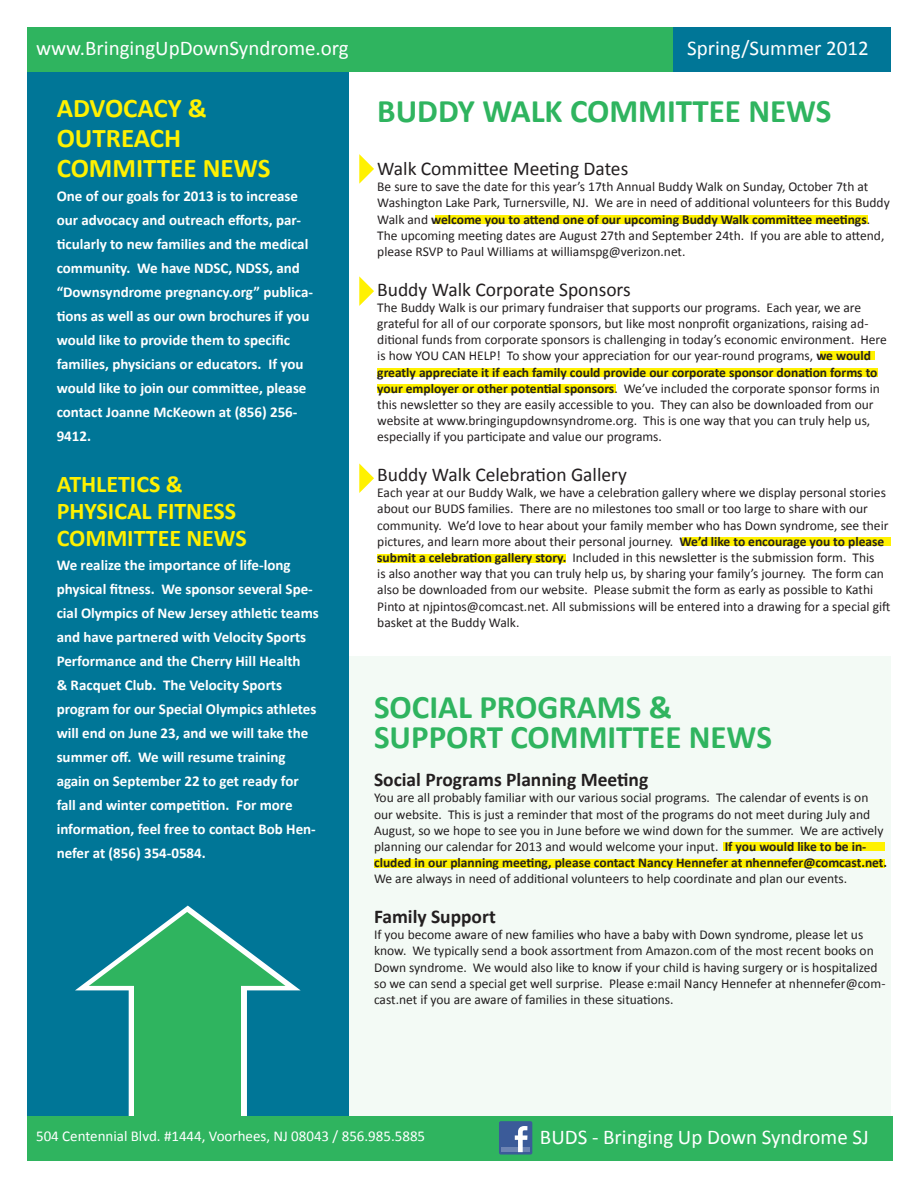
<style>
.page{position:relative;width:918px;height:1188px;background:#fff}
.page>*{position:absolute;margin:0;border:0;box-sizing:border-box;transform-origin:0 0}
.t1{font:700 33px/30px "Calibri";color:#2fb45f}
.t2{font:700 27px/30px "Calibri";color:#fff101}
.t3{font:700 24px/27px "Calibri";color:#fff101}
.t4{font:21px "Calibri";color:#fff}
.t5{font:19.5px "Calibri";color:#231f20}
.t6{font:700 19.5px "Calibri";color:#231f20}
.t7{font:700 15px/24px "Calibri";color:#fff}
.t8{font:15px "Calibri";color:#fff}
.t9{font:13.5px/16.2px "Calibri";color:#231f20}
.s1{font-weight:700}
</style>
<div class="page">
<div style="left:349px;top:657px;width:542px;height:464px;background:#f3faf5"></div>
<div style="left:435px;top:215px;width:433px;height:9px;background:#fff101"></div>
<div style="left:27px;top:61px;width:322px;height:1060px;background:#007697"></div>
<div style="left:129px;top:970px;width:118px;height:189px;background:#fff"></div>
<div style="left:134px;top:975px;width:106px;height:180px;background:#2fb45f"></div>
<svg style="left:75px;top:905px;width:226px;height:91px"></svg>
<div style="left:820px;top:351px;width:54px;height:9px;background:#fff101"></div>
<div style="left:377px;top:368px;width:501px;height:8px;background:#fff101"></div>
<div style="left:377px;top:384px;width:238px;height:9px;background:#fff101"></div>
<div style="left:682px;top:537px;width:209px;height:8px;background:#fff101"></div>
<div style="left:377px;top:554px;width:189px;height:8px;background:#fff101"></div>
<svg style="left:359px;top:154px;width:15px;height:30px"></svg>
<svg style="left:359px;top:276px;width:15px;height:30px"></svg>
<svg style="left:359px;top:463px;width:15px;height:30px"></svg>
<div style="left:27px;top:1117px;width:865px;height:44px;background:#2fb45f"></div>
<div style="left:499px;top:1121px;width:33px;height:34px;background:#3b5b99;border-radius:2px"></div>
<div style="left:501px;top:1147px;width:29px;height:5px;background:#6d84b3"></div>
<svg style="left:515px;top:1126px;width:12px;height:26px"></svg>
<div style="left:27px;top:27px;width:864px;height:44px;background:#2fb45f"></div>
<div style="left:673px;top:27px;width:218px;height:44px;background:#007697"></div>
<div style="left:723px;top:842px;width:162px;height:8px;background:#fff101"></div>
<div style="left:374px;top:859px;width:511px;height:9px;background:#fff101"></div>
<h3 class="t4" style="left:36px;top:35px;width:314px">www.BringingUpDownSyndrome.org</h3>
<h3 class="t4" style="left:687px;top:35px;width:183px">Spring/Summer 2012</h3>
<h2 class="t2" style="left:57px;top:92px;width:215px">ADVOCACY &amp;<br>OUTREACH<br>COMMITTEE NEWS</h2>
<p class="t7" style="left:57px;top:184px;width:258px">One of our goals for 2013 is to increase our advocacy and outreach efforts, par&shy;ticularly to new families and the medical community. We have NDSC, NDSS, and “Downsyndrome pregnancy.org” publica&shy;tions as well as our own brochures if you would like to provide them to specific families, physicians or educators. If you would like to join our committee, please contact Joanne McKeown at (856) 256- 9412.</p>
<h3 class="t3" style="left:57px;top:470px;width:192px">ATHLETICS &amp;<br>PHYSICAL FITNESS<br>COMMITTEE NEWS</h3>
<p class="t7" style="left:57px;top:553px;width:264px">We realize the importance of life-long physical fitness. We sponsor several Spe&shy;cial Olympics of New Jersey athletic teams and have partnered with Velocity Sports Performance and the Cherry Hill Health<br>&amp; Racquet Club. The Velocity Sports program for our Special Olympics athletes will end on June 23, and we will take the summer off. We will resume training again on September 22 to get ready for fall and winter competition. For more information, feel free to contact Bob Hen&shy;nefer at (856) 354-0584.</p>
<h1 class="t1" style="left:377px;top:94px;width:456px">BUDDY WALK COMMITTEE NEWS</h1>
<h3 class="t5" style="left:377px;top:157px;width:253px">Walk Committee Meeting Dates</h3>
<p class="t9" style="left:377px;top:178px;width:514px">Be sure to save the date for this year’s 17th Annual Buddy Walk on Sunday, October 7th at Washington Lake Park, Turnersville, NJ. We are in need of additional volunteers for this Buddy Walk and <span class="s1">welcome you to attend one of our upcoming Buddy Walk committee meetings</span>.<br>The upcoming meeting dates are August 27th and September 24th. If you are able to attend, please RSVP to Paul Williams at williamspg@verizon.net.</p>
<h3 class="t5" style="left:377px;top:277px;width:255px">Buddy Walk Corporate Sponsors</h3>
<p class="t9" style="left:377px;top:299px;width:511px">The Buddy Walk is our primary fundraiser that supports our programs. Each year, we are grateful for all of our corporate sponsors, but like most nonprofit organizations, raising ad&shy;ditional funds from corporate sponsors is challenging in today’s economic environment. Here is how YOU CAN HELP! To show your appreciation for our year-round programs, <span class="s1">we would greatly appreciate it if each family could provide our corporate sponsor donation forms to your employer or other potential sponsors</span>. We’ve included the corporate sponsor forms in this newsletter so they are easily accessible to you. They can also be downloaded from our website at www.bringingupdownsyndrome.org. This is one way that you can truly help us, especially if you participate and value our programs.</p>
<h3 class="t5" style="left:377px;top:463px;width:251px">Buddy Walk Celebration Gallery</h3>
<p class="t9" style="left:377px;top:484px;width:515px">Each year at our Buddy Walk, we have a celebration gallery where we display personal stories about our BUDS families. There are no milestones too small or too large to share with our community. We’d love to hear about your family member who has Down syndrome, see their pictures, and learn more about their personal journey. <span class="s1">We’d like to encourage you to please submit a celebration gallery story.</span> Included in this newsletter is the submission form. This<br>is also another way that you can truly help us, by sharing your family’s journey. The form can also be downloaded from our website. Please submit the form as early as possible to Kathi Pinto at njpintos@comcast.net. All submissions will be entered into a drawing for a special gift basket at the Buddy Walk.</p>
<h1 class="t1" style="left:374px;top:690px;width:399px">SOCIAL PROGRAMS &amp;<br>SUPPORT COMMITTEE NEWS</h1>
<h3 class="t6" style="left:374px;top:768px;width:276px">Social Programs Planning Meeting</h3>
<p class="t9" style="left:374px;top:789px;width:515px">You are all probably familiar with our various social programs. The calendar of events is on our website. This is just a reminder that most of the programs do not meet during July and August, so we hope to see you in June before we wind down for the summer. We are actively planning our calendar for 2013 and would welcome your input. <span class="s1">If you would like to be in&shy;cluded in our planning meeting, please contact Nancy Hennefer at nhennefer@comcast.net.</span></p>
<p class="t9" style="left:374px;top:870px;width:475px">We are always in need of additional volunteers to help coordinate and plan our events.</p>
<h3 class="t6" style="left:374px;top:904px;width:123px">Family Support</h3>
<p class="t9" style="left:374px;top:926px;width:513px">If you become aware of new families who have a baby with Down syndrome, please let us know. We typically send a book assortment from Amazon.com of the most recent books on Down syndrome. We would also like to know if your child is having surgery or is hospitalized so we can send a special get well surprise. Please e:mail Nancy Hennefer at nhennefer@com&shy;cast.net if you are aware of families in these situations.</p>
<p class="t8" style="left:36px;top:1127px;width:391px">504 Centennial Blvd. #1444, Voorhees, NJ 08043 / 856.985.5885</p>
<h3 class="t4" style="left:540px;top:1124px;width:330px">BUDS - Bringing Up Down Syndrome SJ</h3>
</div>
